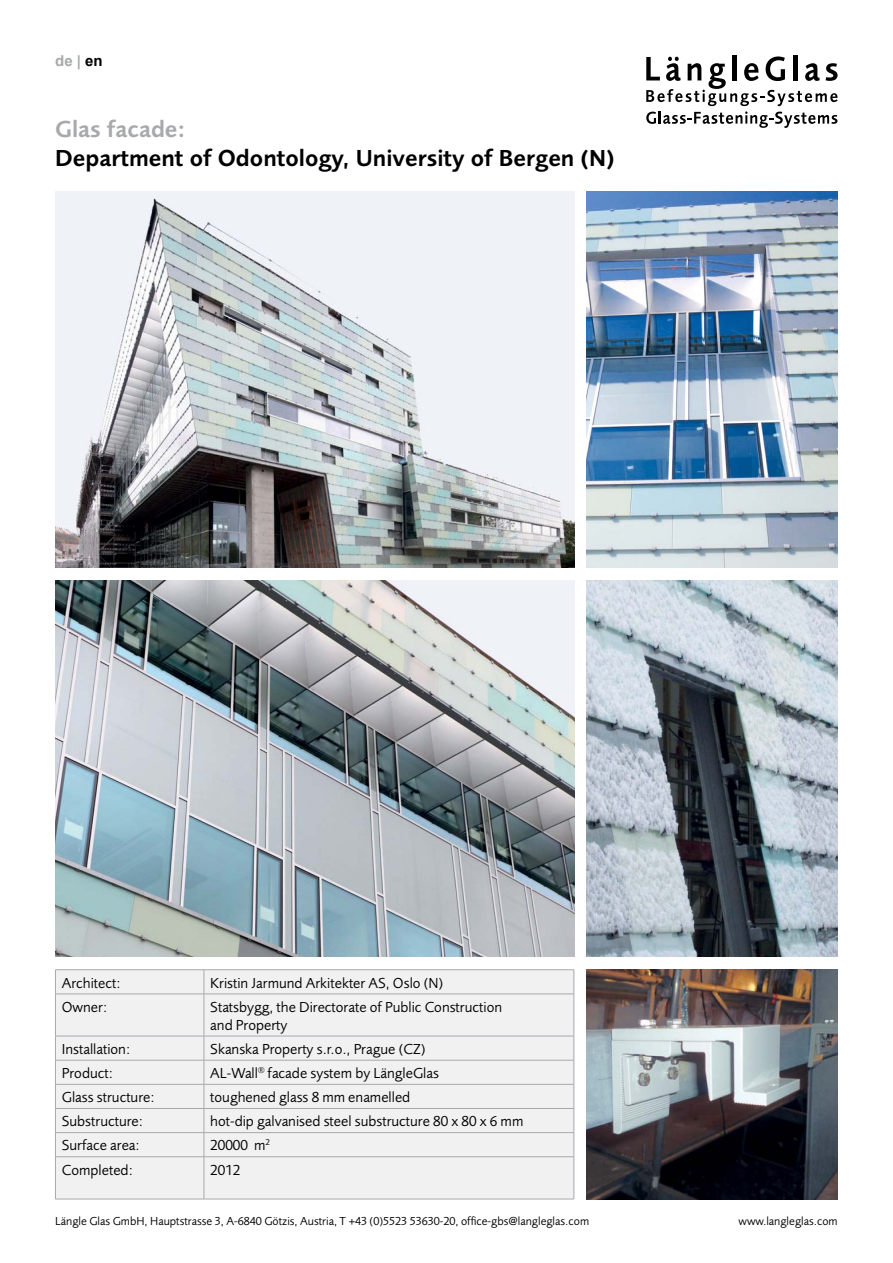
<style>
.page{position:relative;width:893px;height:1263px;background:#fff}
.page>*{position:absolute;margin:0;border:0;box-sizing:border-box;transform-origin:0 0}
.t1{font:600 24px "Foundry Sans";color:#000}
.t2{font:600 24px "Foundry Sans";color:#a7a9ac}
.t3{font:15px "Foundry Sans";color:#000}
.t4{font:700 15px "Arial";color:#a7a9ac}
.t5{font:12px "Foundry Sans";color:#000}
.s1{color:#000}
</style>
<div class="page">
<hr style="left:732px;top:55px;width:4px;height:25px;background:#000">
<hr style="left:793px;top:55px;width:4px;height:25px;background:#000">
<svg style="left:646px;top:56px;width:192px;height:72px"></svg>
<img style="left:587px;top:580px;width:251px;height:377px">
<img style="left:587px;top:969px;width:251px;height:230px">
<img style="left:55px;top:191px;width:519px;height:377px">
<img style="left:55px;top:580px;width:519px;height:377px">
<img style="left:587px;top:191px;width:251px;height:377px">
<div style="left:56px;top:970px;width:518px;height:229px;background:#f1f1f2"></div>
<hr style="left:55px;top:969px;width:149px;height:1px;background:#a7a9ac">
<svg style="left:55px;top:970px;width:1px;height:24px"></svg>
<hr style="left:204px;top:969px;width:370px;height:1px;background:#a7a9ac">
<svg style="left:204px;top:970px;width:1px;height:24px"></svg>
<svg style="left:574px;top:970px;width:1px;height:24px"></svg>
<hr style="left:55px;top:994px;width:149px;height:1px;background:#a7a9ac">
<hr style="left:55px;top:994px;width:1px;height:42px;background:#a7a9ac">
<hr style="left:204px;top:994px;width:370px;height:1px;background:#a7a9ac">
<hr style="left:204px;top:994px;width:1px;height:42px;background:#a7a9ac">
<hr style="left:574px;top:994px;width:1px;height:42px;background:#a7a9ac">
<hr style="left:55px;top:1036px;width:149px;height:1px;background:#a7a9ac">
<hr style="left:204px;top:1036px;width:370px;height:1px;background:#a7a9ac">
<hr style="left:55px;top:1060px;width:149px;height:1px;background:#a7a9ac">
<hr style="left:204px;top:1060px;width:370px;height:1px;background:#a7a9ac">
<hr style="left:55px;top:1084px;width:149px;height:1px;background:#a7a9ac">
<hr style="left:204px;top:1084px;width:370px;height:1px;background:#a7a9ac">
<hr style="left:55px;top:1108px;width:149px;height:1px;background:#a7a9ac">
<hr style="left:204px;top:1108px;width:370px;height:1px;background:#a7a9ac">
<hr style="left:55px;top:1132px;width:149px;height:1px;background:#a7a9ac">
<svg style="left:55px;top:1036px;width:1px;height:120px"></svg>
<hr style="left:204px;top:1132px;width:370px;height:1px;background:#a7a9ac">
<svg style="left:204px;top:1036px;width:1px;height:120px"></svg>
<svg style="left:574px;top:1036px;width:1px;height:120px"></svg>
<hr style="left:55px;top:1156px;width:149px;height:1px;background:#a7a9ac">
<hr style="left:55px;top:1157px;width:1px;height:42px;background:#a7a9ac">
<hr style="left:204px;top:1156px;width:370px;height:1px;background:#a7a9ac">
<hr style="left:204px;top:1157px;width:1px;height:42px;background:#a7a9ac">
<hr style="left:574px;top:1157px;width:1px;height:42px;background:#a7a9ac">
<hr style="left:55px;top:1199px;width:149px;height:1px;background:#a7a9ac">
<hr style="left:204px;top:1199px;width:370px;height:1px;background:#a7a9ac">
<p class="t4" style="left:55px;top:51px;width:49px">de | <span class="s1">en</span></p>
<p class="t2" style="left:55px;top:115px;width:132px">Glas facade:</p>
<p class="t1" style="left:55px;top:144px;width:561px">Department of Odontology, University of Bergen (N)</p>
<p class="t3" style="left:62px;top:974px;width:60px">Architect:</p>
<p class="t3" style="left:210px;top:974px;width:234px">Kristin Jarmund Arkitekter AS, Oslo (N)</p>
<p class="t3" style="left:62px;top:998px;width:47px">Owner:</p>
<p class="t3" style="left:210px;top:998px;width:293px">Statsbygg, the Directorate of Public Construction</p>
<p class="t3" style="left:210px;top:1016px;width:79px">and Property</p>
<p class="t3" style="left:62px;top:1040px;width:70px">Installation:</p>
<p class="t3" style="left:210px;top:1040px;width:217px">Skanska Property s.r.o., Prague (CZ)</p>
<p class="t3" style="left:62px;top:1064px;width:53px">Product:</p>
<p class="t3" style="left:210px;top:1064px;width:230px">AL-Wall<sup>®</sup> facade system by LängleGlas</p>
<p class="t3" style="left:62px;top:1088px;width:94px">Glass structure:</p>
<p class="t3" style="left:210px;top:1088px;width:202px">toughened glass 8 mm enamelled</p>
<p class="t3" style="left:62px;top:1112px;width:83px">Substructure:</p>
<p class="t3" style="left:210px;top:1112px;width:315px">hot-dip galvanised steel substructure 80 x 80 x 6 mm</p>
<p class="t3" style="left:62px;top:1137px;width:80px">Surface area:</p>
<p class="t3" style="left:210px;top:1137px;width:61px">20000 m<sup>2</sup></p>
<p class="t3" style="left:62px;top:1161px;width:73px">Completed:</p>
<p class="t3" style="left:210px;top:1161px;width:32px">2012</p>
<p class="t5" style="left:55px;top:1214px;width:535px">Längle Glas GmbH, Hauptstrasse 3, A-6840 Götzis, Austria, T +43 (0)5523 53630-20, office-gbs@langleglas.com</p>
<p class="t5" style="left:739px;top:1214px;width:101px">www.langleglas.com</p>
</div>
